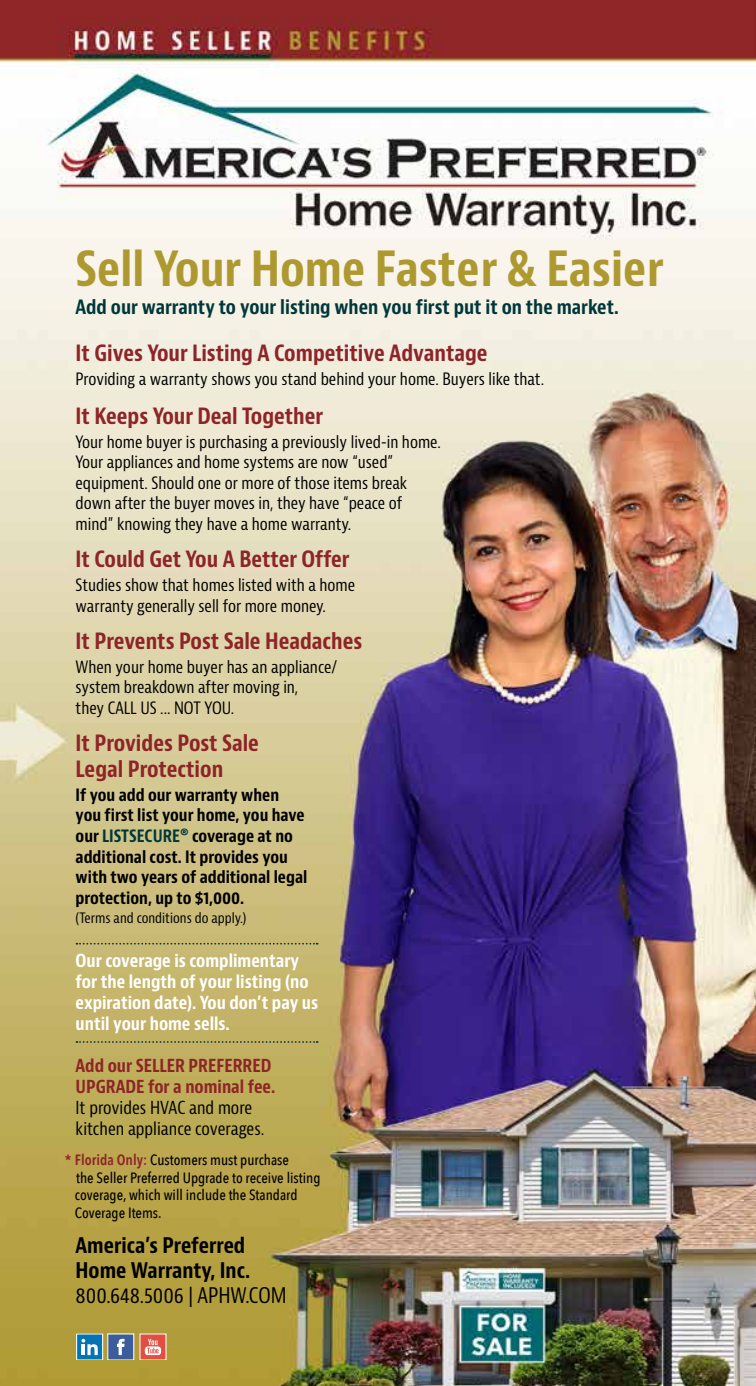
<style>
.page{position:relative;width:756px;height:1386px;background:#fff}
.page>*{position:absolute;margin:0;border:0;box-sizing:border-box;transform-origin:0 0}
.t1{font:700 condensed 47.25px "Bernino Sans";color:#ae9931}
.t2{font:700 condensed 21.88px/26.2px "Bernino Sans";color:#8d2528}
.t3{font:700 condensed 21px/25.2px "Bernino Sans";color:#000}
.t4{font:condensed 21px "Bernina Sans";color:#000}
.t5{font:700 condensed 19.25px "Bernino Sans";color:#00373a}
.t6{font:700 condensed 17.5px/21px "Bernino Sans";color:#fff}
.t7{font:condensed 17.5px/21px "Bernina Sans";color:#000}
.t8{font:700 condensed 17.5px/21px "Bernino Sans";color:#8d2528}
.t9{font:condensed 16.62px/20.7px "Bernina Sans";color:#000}
.t10{font:700 condensed 16.62px/20.7px "Bernino Sans";color:#000}
.t11{font:500 14.88px/17.8px "Avenir Next Condensed";color:#000}
.t12{font:condensed 14px "Bernina Sans";color:#000}
.s1{color:#00373a}
.s2{font-weight:600;color:#8d2528}
</style>
<div class="page">
<img style="left:0;top:0;width:756px;height:1386px">
<svg style="left:76px;top:1041px;width:242px;height:2px"></svg>
<div style="left:108px;top:1334px;width:26px;height:26px;background:#3d5c9c"></div>
<div style="left:107px;top:1333px;width:27px;height:27px;border:1px solid #fff"></div>
<svg style="left:117px;top:1339px;width:8px;height:16px"></svg>
<div style="left:77px;top:1334px;width:26px;height:26px;background:#0274b3"></div>
<div style="left:76px;top:1333px;width:27px;height:27px;border:1px solid #fff"></div>
<svg style="left:81px;top:1339px;width:17px;height:16px"></svg>
<div style="left:140px;top:1334px;width:26px;height:26px;background:#e24f42"></div>
<svg style="left:145px;top:1339px;width:16px;height:16px"></svg>
<svg style="left:76px;top:943px;width:242px;height:2px"></svg>
<h1 class="t1" style="left:76px;top:240px;width:590px">Sell Your Home Faster &amp; Easier</h1>
<p class="t5" style="left:76px;top:295px;width:545px">Add our warranty to your listing when you first put it on the market.</p>
<h2 class="t2" style="left:76px;top:341px;width:413px">It Gives Your Listing A Competitive Advantage</h2>
<p class="t9" style="left:76px;top:369px;width:470px">Providing a warranty shows you stand behind your home. Buyers like that.</p>
<h2 class="t2" style="left:76px;top:403px;width:249px">It Keeps Your Deal Together</h2>
<p class="t9" style="left:76px;top:432px;width:367px">Your home buyer is purchasing a previously lived-in home.<br>Your appliances and home systems are now “used” equipment. Should one or more of those items break down after the buyer moves in, they have “peace of mind” knowing they have a home warranty.</p>
<h2 class="t2" style="left:76px;top:547px;width:276px">It Could Get You A Better Offer</h2>
<p class="t9" style="left:76px;top:575px;width:281px">Studies show that homes listed with a home warranty generally sell for more money.</p>
<h2 class="t2" style="left:76px;top:628px;width:288px">It Prevents Post Sale Headaches</h2>
<p class="t9" style="left:76px;top:657px;width:263px">When your home buyer has an appliance/ system breakdown after moving in,<br>they CALL US ... NOT YOU.</p>
<h2 class="t2" style="left:76px;top:730px;width:185px">It Provides Post Sale<br>Legal Protection</h2>
<p class="t10" style="left:76px;top:785px;width:233px">If you add our warranty when you first list your home, you have our <span class="s1">LISTSECURE®</span> coverage at no additional cost. It provides you with two years of additional legal protection, up to $1,000.</p>
<p class="t12" style="left:76px;top:910px;width:172px">(Terms and conditions do apply.)</p>
<p class="t6" style="left:76px;top:951px;width:244px">Our coverage is complimentary for the length of your listing (no expiration date). You don’t pay us until your home sells.</p>
<p class="t8" style="left:76px;top:1056px;width:201px">Add our SELLER PREFERRED<br>UPGRADE for a nominal fee.</p>
<p class="t7" style="left:76px;top:1098px;width:190px">It provides HVAC and more kitchen appliance coverages.</p>
<p class="t11" style="left:75px;top:1151px;width:247px;text-indent:-10px"><span class="s2">* Florida Only:</span> Customers must purchase<br>the Seller Preferred Upgrade to receive listing coverage, which will include the Standard Coverage Items.</p>
<p class="t3" style="left:76px;top:1233px;width:176px">America’s Preferred<br>Home Warranty, Inc.</p>
<p class="t4" style="left:76px;top:1283px;width:213px">800.648.5006 | APHW.COM</p>
</div>
